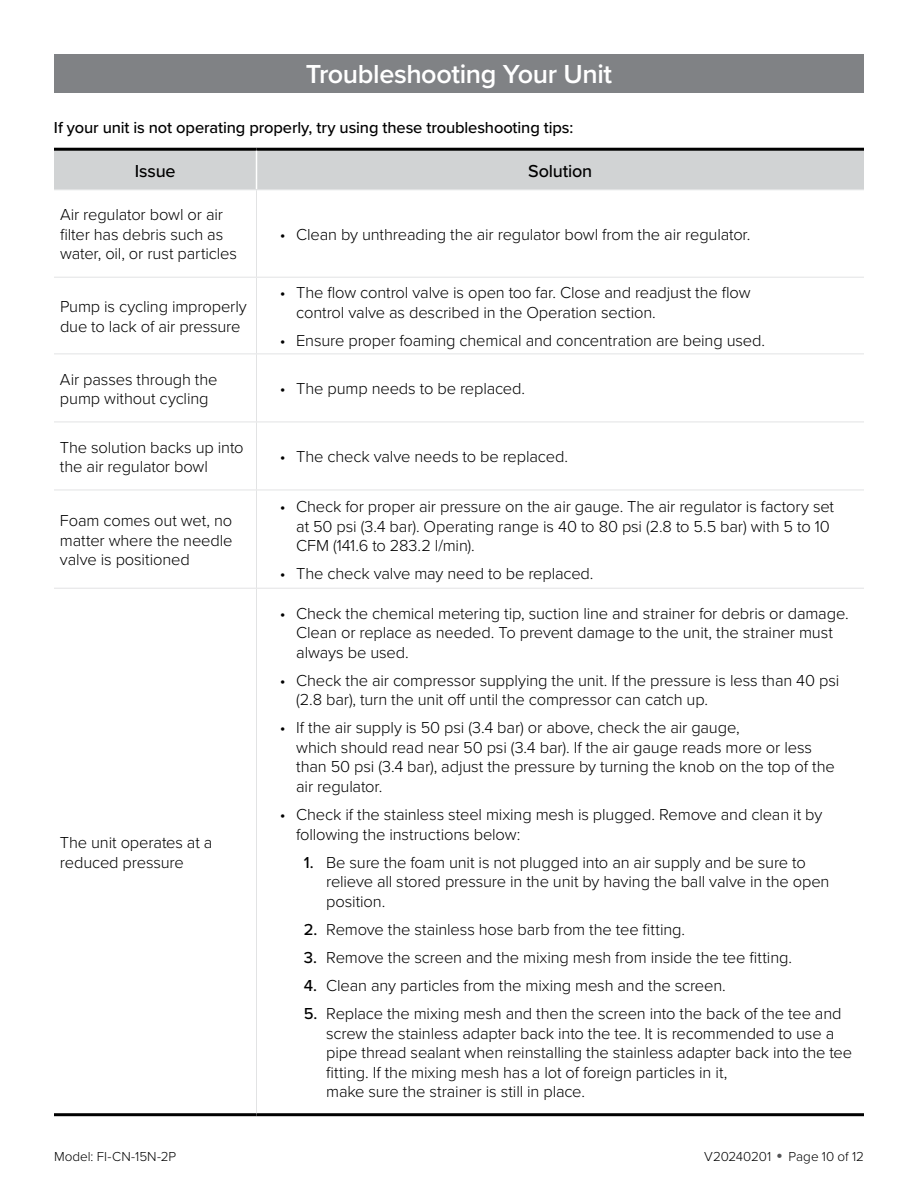
<style>
.page{position:relative;width:918px;height:1188px;background:#fff}
.page>*{position:absolute;margin:0;border:0;box-sizing:border-box;transform-origin:0 0}
.t1{font:600 27px "Proxima Nova";letter-spacing:-.015em;color:#fff}
.t2{font:500 18px "Proxima Nova";letter-spacing:-.01em;color:#000}
.t3{font:300 16.5px/19.5px "Proxima Nova";letter-spacing:-.01em;color:#000}
.t4{font:500 16.5px "Proxima Nova";letter-spacing:-.01em;color:#000}
.t5{font:300 13.5px "Proxima Nova";color:#000}
.s1{font-weight:500}
.s2{font-family:"Futura";font-weight:500;color:#545456}
</style>
<div class="page">
<div style="left:54px;top:151px;width:810px;height:38px;background:#d1d3d4"></div>
<hr style="left:54px;top:148px;width:202px;height:3px;background:#000">
<hr style="left:256px;top:148px;width:608px;height:3px;background:#000">
<hr style="left:54px;top:1113px;width:202px;height:3px;background:#000">
<hr style="left:256px;top:1113px;width:608px;height:3px;background:#000">
<hr style="left:256px;top:151px;width:1px;height:38px;background:#fff">
<hr style="left:54px;top:189px;width:202px;height:1px;background:#e2e3e4">
<hr style="left:256px;top:189px;width:608px;height:1px;background:#e2e3e4">
<hr style="left:256px;top:190px;width:1px;height:87px;background:#e2e3e4">
<hr style="left:54px;top:277px;width:202px;height:1px;background:#e2e3e4">
<hr style="left:256px;top:277px;width:608px;height:1px;background:#e2e3e4">
<hr style="left:256px;top:278px;width:1px;height:76px;background:#e2e3e4">
<hr style="left:54px;top:354px;width:202px;height:1px;background:#e2e3e4">
<hr style="left:256px;top:354px;width:608px;height:1px;background:#e2e3e4">
<hr style="left:256px;top:354px;width:1px;height:68px;background:#e2e3e4">
<hr style="left:54px;top:422px;width:202px;height:1px;background:#e2e3e4">
<hr style="left:256px;top:422px;width:608px;height:1px;background:#e2e3e4">
<hr style="left:256px;top:422px;width:1px;height:68px;background:#e2e3e4">
<hr style="left:54px;top:490px;width:202px;height:1px;background:#e2e3e4">
<hr style="left:256px;top:490px;width:608px;height:1px;background:#e2e3e4">
<hr style="left:256px;top:490px;width:1px;height:98px;background:#e2e3e4">
<hr style="left:54px;top:588px;width:202px;height:1px;background:#e2e3e4">
<hr style="left:256px;top:588px;width:608px;height:1px;background:#e2e3e4">
<hr style="left:256px;top:589px;width:1px;height:524px;background:#e2e3e4">
<div style="left:54px;top:55px;width:810px;height:38px;background:#808285"></div>
<h1 class="t1" style="left:306px;top:54px;width:308px">Troubleshooting Your Unit</h1>
<p class="t4" style="left:54px;top:115px;width:521px">If your unit is not operating properly, try using these troubleshooting tips:</p>
<p class="t2" style="left:135px;top:157px;width:42px">Issue</p>
<p class="t2" style="left:528px;top:157px;width:65px">Solution</p>
<p class="t3" style="left:60px;top:204px;width:179px">Air regulator bowl or air filter has debris such as water, oil, or rust particles</p>
<p class="t3" style="left:280px;top:224px;width:472px">• Clean by unthreading the air regulator bowl from the air regulator.</p>
<p class="t3" style="left:60px;top:296px;width:188px">Pump is cycling improperly due to lack of air pressure</p>
<p class="t3" style="left:296px;top:282px;width:456px;text-indent:-16px">• The flow control valve is open too far. Close and readjust the flow control valve as described in the Operation section.</p>
<p class="t3" style="left:280px;top:330px;width:487px">• Ensure proper foaming chemical and concentration are being used.</p>
<p class="t3" style="left:60px;top:369px;width:159px">Air passes through the pump without cycling</p>
<p class="t3" style="left:280px;top:378px;width:247px">• The pump needs to be replaced.</p>
<p class="t3" style="left:60px;top:437px;width:185px">The solution backs up into the air regulator bowl</p>
<p class="t3" style="left:280px;top:446px;width:290px">• The check valve needs to be replaced.</p>
<p class="t3" style="left:60px;top:510px;width:174px;text-align:justify">Foam comes out wet, no matter where the needle valve is positioned</p>
<p class="t3" style="left:296px;top:496px;width:539px;text-indent:-16px">• Check for proper air pressure on the air gauge. The air regulator is factory set at 50 psi (3.4 bar). Operating range is 40 to 80 psi (2.8 to 5.5 bar) with 5 to 10<br>CFM (141.6 to 283.2 l/min).</p>
<p class="t3" style="left:280px;top:563px;width:315px">• The check valve may need to be replaced.</p>
<p class="t3" style="left:60px;top:832px;width:154px">The unit operates at a reduced pressure</p>
<p class="t3" style="left:296px;top:603px;width:554px;text-indent:-16px">• Check the chemical metering tip, suction line and strainer for debris or damage.<br>Clean or replace as needed. To prevent damage to the unit, the strainer must always be used.</p>
<p class="t3" style="left:296px;top:670px;width:545px;text-indent:-16px">• Check the air compressor supplying the unit. If the pressure is less than 40 psi (2.8 bar), turn the unit off until the compressor can catch up.</p>
<p class="t3" style="left:296px;top:717px;width:540px;text-indent:-16px">• If the air supply is 50 psi (3.4 bar) or above, check the air gauge,<br>which should read near 50 psi (3.4 bar). If the air gauge reads more or less than 50 psi (3.4 bar), adjust the pressure by turning the knob on the top of the air regulator.</p>
<p class="t3" style="left:296px;top:804px;width:528px;text-indent:-16px">• Check if the stainless steel mixing mesh is plugged. Remove and clean it by following the instructions below:</p>
<p class="t3" style="left:326px;top:852px;width:505px;text-indent:-23px"><span class="s1">1.</span> Be sure the foam unit is not plugged into an air supply and be sure to relieve all stored pressure in the unit by having the ball valve in the open position.</p>
<p class="t3" style="left:304px;top:919px;width:383px"><span class="s1">2.</span> Remove the stainless hose barb from the tee fitting.</p>
<p class="t3" style="left:304px;top:947px;width:490px"><span class="s1">3.</span> Remove the screen and the mixing mesh from inside the tee fitting.</p>
<p class="t3" style="left:304px;top:975px;width:424px"><span class="s1">4.</span> Clean any particles from the mixing mesh and the screen.</p>
<p class="t3" style="left:326px;top:1003px;width:528px;text-indent:-23px"><span class="s1">5.</span> Replace the mixing mesh and then the screen into the back of the tee and screw the stainless adapter back into the tee. It is recommended to use a pipe thread sealant when reinstalling the stainless adapter back into the tee fitting. If the mixing mesh has a lot of foreign particles in it,<br>make sure the strainer is still in place.</p>
<p class="t5" style="left:54px;top:1146px;width:124px">Model: FI-CN-15N-2P</p>
<p class="t5" style="left:704px;top:1147px;width:161px">V20240201 <span class="s2">•</span> Page 10 of 12</p>
</div>
